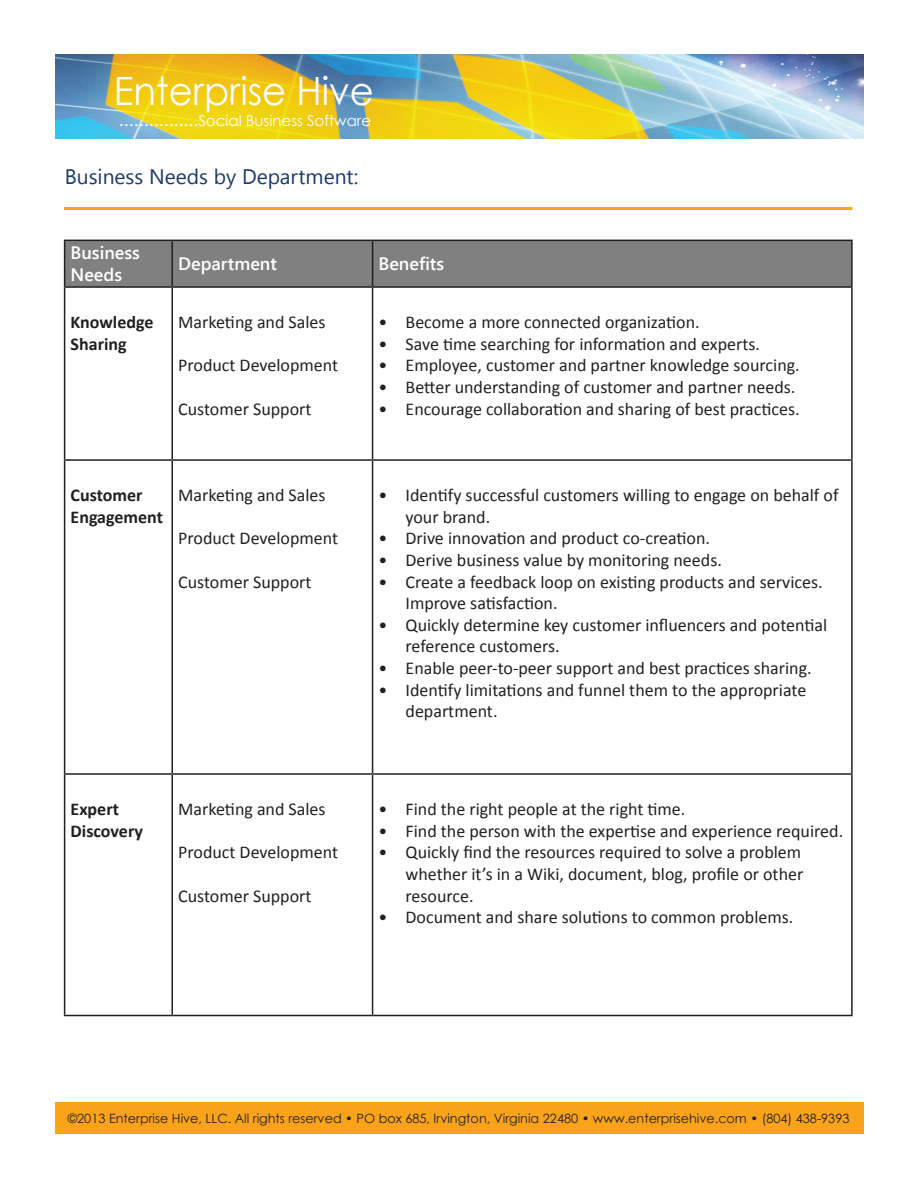
<style>
.page{position:relative;width:918px;height:1188px;background:#fff}
.page>*{position:absolute;margin:0;border:0;box-sizing:border-box;transform-origin:0 0}
.t1{font:39px "Century Gothic";color:#fff;scale:.95 1}
.t2{font:21px "Segoe UI";color:#1c3a6b}
.t3{font:18px/21.6px "Calibri";color:#231f20}
.t4{font:700 18px/21.6px "Calibri";color:#231f20}
.t5{font:600 18px/21.6px "Segoe UI";color:#fff}
.t6{font:15px "Century Gothic";color:#fff}
.t7{font:12.75px "Century Gothic";color:#231f20}
.s1{font-size:18px}
</style>
<div class="page">
<img style="left:56px;top:54px;width:808px;height:85px">
<div style="left:56px;top:1102px;width:808px;height:32px;background:#f9a31b"></div>
<div style="left:65px;top:241px;width:786px;height:45px;background:#808080"></div>
<hr style="left:64px;top:240px;width:108px;height:1px;background:#231f20">
<hr style="left:64px;top:241px;width:1px;height:45px;background:#231f20">
<hr style="left:172px;top:240px;width:201px;height:1px;background:#231f20">
<hr style="left:171px;top:241px;width:2px;height:45px;background:#231f20">
<hr style="left:373px;top:240px;width:480px;height:1px;background:#231f20">
<hr style="left:372px;top:241px;width:1px;height:45px;background:#231f20">
<hr style="left:851px;top:241px;width:2px;height:45px;background:#231f20">
<hr style="left:64px;top:286px;width:108px;height:2px;background:#231f20">
<hr style="left:64px;top:288px;width:1px;height:171px;background:#231f20">
<hr style="left:172px;top:286px;width:201px;height:2px;background:#231f20">
<hr style="left:171px;top:288px;width:2px;height:171px;background:#231f20">
<hr style="left:373px;top:286px;width:480px;height:2px;background:#231f20">
<hr style="left:372px;top:288px;width:1px;height:171px;background:#231f20">
<hr style="left:851px;top:288px;width:2px;height:171px;background:#231f20">
<hr style="left:64px;top:459px;width:108px;height:2px;background:#231f20">
<hr style="left:64px;top:461px;width:1px;height:312px;background:#231f20">
<hr style="left:172px;top:459px;width:201px;height:2px;background:#231f20">
<hr style="left:171px;top:461px;width:2px;height:312px;background:#231f20">
<hr style="left:373px;top:459px;width:480px;height:2px;background:#231f20">
<hr style="left:372px;top:461px;width:1px;height:312px;background:#231f20">
<hr style="left:851px;top:461px;width:2px;height:312px;background:#231f20">
<hr style="left:64px;top:773px;width:108px;height:2px;background:#231f20">
<hr style="left:64px;top:775px;width:1px;height:240px;background:#231f20">
<hr style="left:172px;top:773px;width:201px;height:2px;background:#231f20">
<hr style="left:171px;top:775px;width:2px;height:240px;background:#231f20">
<hr style="left:373px;top:773px;width:480px;height:2px;background:#231f20">
<hr style="left:372px;top:775px;width:1px;height:240px;background:#231f20">
<hr style="left:851px;top:775px;width:2px;height:240px;background:#231f20">
<hr style="left:64px;top:1015px;width:108px;height:1px;background:#231f20">
<hr style="left:172px;top:1015px;width:201px;height:1px;background:#231f20">
<hr style="left:373px;top:1015px;width:480px;height:1px;background:#231f20">
<hr style="left:64px;top:207px;width:788px;height:3px;background:#faa41a">
<p class="t1" style="left:114px;top:64px;width:275px">Enterprise Hive</p>
<p class="t6" style="left:119px;top:111px;width:254px"><span class="s1">................</span>Social Business Software</p>
<p class="t2" style="left:65px;top:162px;width:295px">Business Needs by Department:</p>
<p class="t5" style="left:71px;top:241px;width:71px">Business<br>Needs</p>
<p class="t5" style="left:178px;top:252px;width:100px">Department</p>
<p class="t5" style="left:379px;top:252px;width:67px">Benefits</p>
<p class="t4" style="left:71px;top:311px;width:84px">Knowledge<br>Sharing</p>
<p class="t3" style="left:178px;top:311px;width:149px">Marketing and Sales</p>
<p class="t3" style="left:178px;top:355px;width:161px">Product Development</p>
<p class="t3" style="left:178px;top:398px;width:135px">Customer Support</p>
<p class="t3" style="left:379px;top:311px;width:323px">• Become a more connected organization.</p>
<p class="t3" style="left:379px;top:333px;width:383px">• Save time searching for information and experts.</p>
<p class="t3" style="left:379px;top:355px;width:423px">• Employee, customer and partner knowledge sourcing.</p>
<p class="t3" style="left:379px;top:376px;width:418px">• Better understanding of customer and partner needs.</p>
<p class="t3" style="left:379px;top:398px;width:423px">• Encourage collaboration and sharing of best practices.</p>
<p class="t4" style="left:71px;top:484px;width:94px">Customer<br>Engagement</p>
<p class="t3" style="left:178px;top:484px;width:149px">Marketing and Sales</p>
<p class="t3" style="left:178px;top:528px;width:161px">Product Development</p>
<p class="t3" style="left:178px;top:571px;width:135px">Customer Support</p>
<p class="t3" style="left:406px;top:484px;width:434px;text-indent:-27px">• Identify successful customers willing to engage on behalf of your brand.</p>
<p class="t3" style="left:379px;top:528px;width:333px">• Drive innovation and product co-creation.</p>
<p class="t3" style="left:379px;top:549px;width:345px">• Derive business value by monitoring needs.</p>
<p class="t3" style="left:406px;top:571px;width:419px;text-indent:-27px">• Create a feedback loop on existing products and services.<br>Improve satisfaction.</p>
<p class="t3" style="left:406px;top:614px;width:423px;text-indent:-27px">• Quickly determine key customer influencers and potential reference customers.</p>
<p class="t3" style="left:379px;top:657px;width:435px">• Enable peer-to-peer support and best practices sharing.</p>
<p class="t3" style="left:406px;top:679px;width:402px;text-indent:-27px">• Identify limitations and funnel them to the appropriate department.</p>
<p class="t4" style="left:71px;top:798px;width:50px">Expert</p>
<p class="t4" style="left:71px;top:820px;width:74px">Discovery</p>
<p class="t3" style="left:178px;top:798px;width:149px">Marketing and Sales</p>
<p class="t3" style="left:178px;top:842px;width:161px">Product Development</p>
<p class="t3" style="left:178px;top:885px;width:135px">Customer Support</p>
<p class="t3" style="left:379px;top:798px;width:308px">• Find the right people at the right time.</p>
<p class="t3" style="left:379px;top:820px;width:466px">• Find the person with the expertise and experience required.</p>
<p class="t3" style="left:406px;top:842px;width:399px;text-align:justify;text-indent:-27px">• Quickly find the resources required to solve a problem whether it’s in a Wiki, document, blog, profile or other resource.</p>
<p class="t3" style="left:379px;top:906px;width:416px">• Document and share solutions to common problems.</p>
<p class="t7" style="left:68px;top:1109px;width:783px">©2013 Enterprise Hive, LLC. All rights reserved • PO box 685, Irvington, Virginia 22480 • www.enterprisehive.com • (804) 438-9393</p>
</div>
